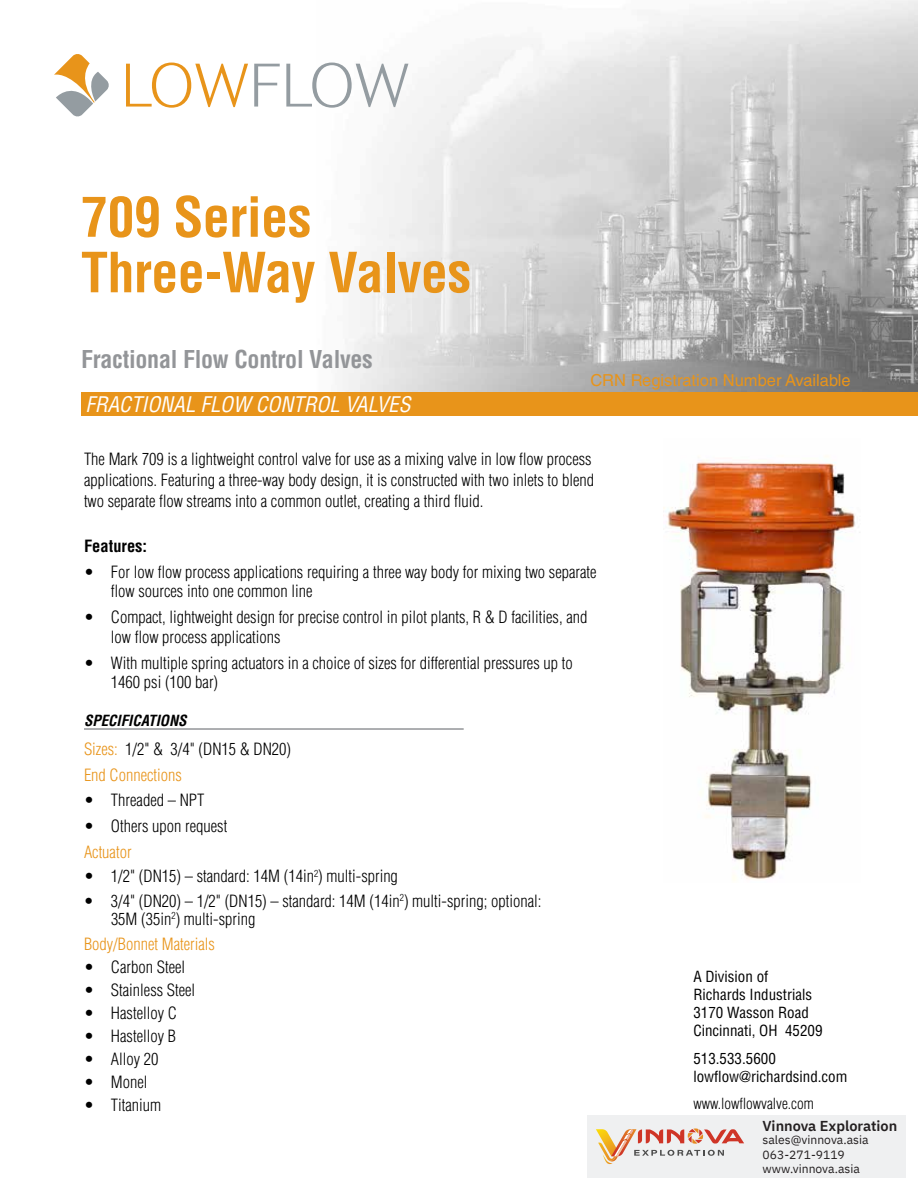
<style>
.page{position:relative;width:918px;height:1188px;background:#fff}
.page>*{position:absolute;margin:0;border:0;box-sizing:border-box;transform-origin:0 0}
.t1{font:700 condensed 54px/55.5px "Helvetica LT Std";letter-spacing:-.01em;color:#e8941a}
.t2{font:700 condensed 24px "Helvetica LT Std";letter-spacing:-.01em;color:#939598}
.t3{font:italic condensed 21px "Helvetica LT Std";color:#fff}
.t4{font:300 condensed 16.5px/19.5px "Helvetica LT Std";color:#000}
.t5{font:300 condensed 16.5px/26px "Helvetica LT Std";color:#e8941a}
.t6{font:16.5px "Helvetica LT Std";color:#e8941a}
.t7{font:700 condensed 16.5px "Helvetica LT Std";color:#000}
.t8{font:condensed 15px/18px "Helvetica LT Std";color:#000}
.t9{font:300 condensed 15px "Helvetica LT Std";color:#000}
.t10{font:italic 700 condensed 15px "Helvetica LT Std";color:#000}
.t11{font:600 14.4px "IBM Plex Sans Thai";color:#231f20}
.t12{font:12px/14.4px "IBM Plex Sans Thai";color:#231f20}
.s1{color:#000}
</style>
<div class="page">
<img style="left:328px;top:0;width:590px;height:392px">
<div style="left:81px;top:392px;width:837px;height:24px;background:#e8941a"></div>
<hr style="left:84px;top:728px;width:380px;height:2px;background:#939598">
<img style="left:663px;top:456px;width:197px;height:425px">
<svg style="left:126px;top:63px;width:122px;height:45px"></svg>
<svg style="left:254px;top:64px;width:26px;height:43px"></svg>
<svg style="left:286px;top:63px;width:122px;height:45px"></svg>
<svg style="left:54px;top:54px;width:55px;height:62px"></svg>
<div style="left:588px;top:1116px;width:318px;height:62px;background:#edeff0"></div>
<svg style="left:596px;top:1128px;width:148px;height:36px"></svg>
<h1 class="t1" style="left:81px;top:189px;width:392px">709 Series<br>Three-Way Valves</h1>
<h2 class="t2" style="left:81px;top:344px;width:293px">Fractional Flow Control Valves</h2>
<p class="t3" style="left:86px;top:391px;width:326px">FRACTIONAL FLOW CONTROL VALVES</p>
<p class="t6" style="left:590px;top:370px;width:262px">CRN Registration Number Available</p>
<p class="t4" style="left:84px;top:449px;width:512px;line-height:21px">The Mark 709 is a lightweight control valve for use as a mixing valve in low flow process applications. Featuring a three-way body design, it is constructed with two inlets to blend two separate flow streams into a common outlet, creating a third fluid.</p>
<p class="t7" style="left:84px;top:535px;width:65px">Features:</p>
<p class="t4" style="left:111px;top:562px;width:487px;text-indent:-27px">• For low flow process applications requiring a three way body for mixing two separate flow sources into one common line</p>
<p class="t4" style="left:111px;top:607px;width:478px;text-indent:-27px">• Compact, lightweight design for precise control in pilot plants, R &amp; D facilities, and low flow process applications</p>
<p class="t4" style="left:111px;top:653px;width:463px;text-indent:-27px">• With multiple spring actuators in a choice of sizes for differential pressures up to<br>1460 psi (100 bar)</p>
<p class="t10" style="left:84px;top:711px;width:104px">SPECIFICATIONS</p>
<p class="t5" style="left:84px;top:736px;width:209px">Sizes: <span class="s1">1/2" &amp; 3/4" (DN15 &amp; DN20)<br></span>End Connections</p>
<p class="t4" style="left:84px;top:790px;width:122px">• Threaded – NPT</p>
<p class="t4" style="left:84px;top:816px;width:145px">• Others upon request</p>
<p class="t5" style="left:84px;top:839px;width:49px">Actuator</p>
<p class="t4" style="left:84px;top:866px;width:315px">• 1/2" (DN15) – standard: 14M (14in<sup>2</sup>) multi-spring</p>
<p class="t4" style="left:111px;top:891px;width:432px;line-height:18px;text-indent:-27px">• 3/4" (DN20) – 1/2" (DN15) – standard: 14M (14in<sup>2</sup>) multi-spring; optional:<br>35M (35in<sup>2</sup>) multi-spring</p>
<p class="t5" style="left:84px;top:931px;width:133px">Body/Bonnet Materials</p>
<p class="t4" style="left:84px;top:958px;width:103px">• Carbon Steel</p>
<p class="t4" style="left:84px;top:981px;width:113px">• Stainless Steel</p>
<p class="t4" style="left:84px;top:1004px;width:94px">• Hastelloy C</p>
<p class="t4" style="left:84px;top:1027px;width:94px">• Hastelloy B</p>
<p class="t4" style="left:84px;top:1050px;width:76px">• Alloy 20</p>
<p class="t4" style="left:84px;top:1073px;width:65px">• Monel</p>
<p class="t4" style="left:84px;top:1096px;width:79px">• Titanium</p>
<p class="t8" style="left:693px;top:967px;width:131px">A Division of<br>Richards Industrials<br>3170 Wasson Road<br>Cincinnati, OH 45209</p>
<p class="t8" style="left:693px;top:1049px;width:156px">513.533.5600 lowflow@richardsind.com</p>
<p class="t9" style="left:693px;top:1095px;width:122px">www.lowflowvalve.com</p>
<p class="t11" style="left:762px;top:1118px;width:136px">Vinnova Exploration</p>
<p class="t12" style="left:763px;top:1133px;width:107px">sales@vinnova.asia<br>063-271-9119 www.vinnova.asia</p>
</div>
